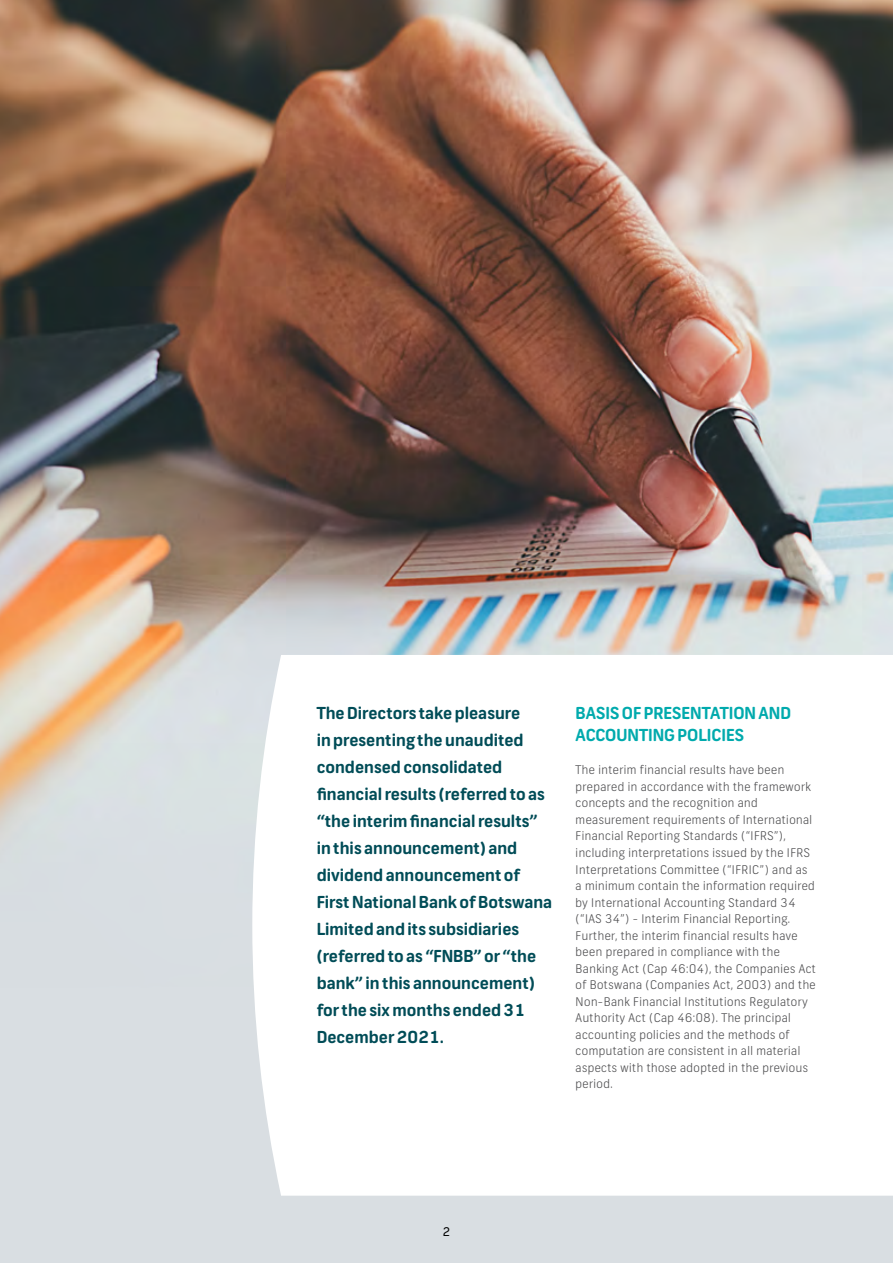
<style>
.page{position:relative;width:893px;height:1263px;background:#d9dee2}
.page>*{position:absolute;margin:0;border:0;box-sizing:border-box;transform-origin:0 0}
.t1{font:700 16.5px/27px "FNB Sans";color:#004c57}
.t2{font:700 16.5px/22.5px "FNB Sans";color:#00aaad}
.t3{font:300 12px/16.5px "FNB Sans";letter-spacing:.04em;color:#4d4d4f}
.t4{font:12px "FNB Sans";color:#000}
</style>
<div class="page">
<img style="left:0;top:0;width:893px;height:837px">
<div style="left:252px;top:655px;width:641px;height:541px;background:#fff"></div>
<p class="t1" style="left:317px;top:700px;width:237px">The Directors take pleasure<br>in presenting the unaudited condensed consolidated financial results (referred to as “the interim financial results” in this announcement) and dividend announcement of<br>First National Bank of Botswana<br>Limited and its subsidiaries (referred to as “FNBB” or “the bank” in this announcement) for the six months ended 31<br>December 2021.</p>
<h1 class="t2" style="left:576px;top:702px;width:217px">BASIS OF PRESENTATION AND<br>ACCOUNTING POLICIES</h1>
<p class="t3" style="left:576px;top:762px;width:242px">The interim financial results have been prepared in accordance with the framework concepts and the recognition and measurement requirements of International Financial Reporting Standards (“IFRS”), including interpretations issued by the IFRS Interpretations Committee (“IFRIC”) and as a minimum contain the information required by International Accounting Standard 34 (“IAS 34”) - Interim Financial Reporting.<br>Further, the interim financial results have been prepared in compliance with the Banking Act (Cap 46:04), the Companies Act of Botswana (Companies Act, 2003) and the Non-Bank Financial Institutions Regulatory Authority Act (Cap 46:08). The principal accounting policies and the methods of computation are consistent in all material aspects with those adopted in the previous period.</p>
<p class="t4" style="left:443px;top:1224px;width:9px">2</p>
</div>
